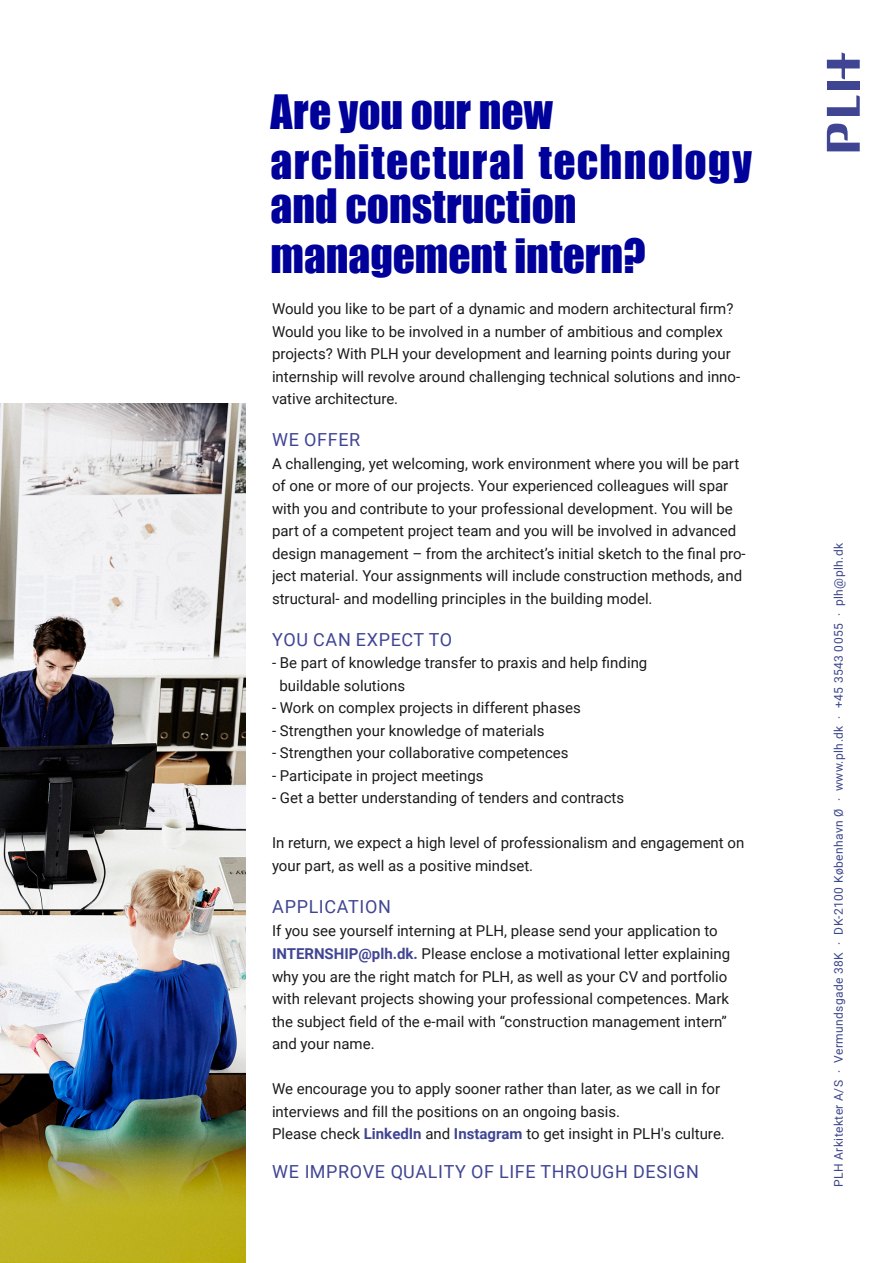
<style>
.page{position:relative;width:893px;height:1263px;background:#fff}
.page>*{position:absolute;margin:0;border:0;box-sizing:border-box;transform-origin:0 0}
.t1{font:43.5px/49.9px "Impact";letter-spacing:.03em;color:#00009a}
.t2{font:43.5px/49.9px "Impact";letter-spacing:.005em;color:#00009a}
.t3{font:18px "Roboto";letter-spacing:.035em;color:#2b3087}
.t4{font:15px/22.5px "Roboto";color:#000}
.t5{font:12px "Roboto";letter-spacing:.035em;color:#3d478c}
.s1{font-weight:700;color:#2b3087}
</style>
<div class="page">
<img style="left:0;top:403px;width:246px;height:860px">
<svg style="left:827px;top:95px;width:33px;height:21px"></svg>
<svg style="left:827px;top:124px;width:33px;height:27px"></svg>
<div style="left:827px;top:81px;width:33px;height:9px;background:#404593"></div>
<svg style="left:827px;top:52px;width:33px;height:27px"></svg>
<h1 class="t1" style="left:270px;top:86px;width:483px">Are you our new architectural technology</h1>
<h1 class="t2" style="left:270px;top:180px;width:377px">and construction management intern?</h1>
<p class="t4" style="left:272px;top:297px;width:470px">Would you like to be part of a dynamic and modern architectural firm?<br>Would you like to be involved in a number of ambitious and complex projects? With PLH your development and learning points during your internship will revolve around challenging technical solutions and inno&shy;vative architecture.</p>
<p class="t3" style="left:272px;top:427px;width:90px">WE OFFER</p>
<p class="t4" style="left:272px;top:451px;width:475px">A challenging, yet welcoming, work environment where you will be part of one or more of our projects. Your experienced colleagues will spar with you and contribute to your professional development. You will be part of a competent project team and you will be involved in advanced design management – from the architect’s initial sketch to the final pro&shy;ject material. Your assignments will include construction methods, and structural- and modelling principles in the building model.</p>
<p class="t3" style="left:272px;top:627px;width:181px">YOU CAN EXPECT TO</p>
<p class="t4" style="left:279px;top:651px;width:369px;text-indent:-7px">- Be part of knowledge transfer to praxis and help finding buildable solutions</p>
<p class="t4" style="left:272px;top:696px;width:310px">- Work on complex projects in different phases</p>
<p class="t4" style="left:272px;top:718px;width:274px">- Strengthen your knowledge of materials</p>
<p class="t4" style="left:272px;top:741px;width:298px">- Strengthen your collaborative competences</p>
<p class="t4" style="left:272px;top:763px;width:213px">- Participate in project meetings</p>
<p class="t4" style="left:272px;top:786px;width:354px">- Get a better understanding of tenders and contracts</p>
<p class="t4" style="left:272px;top:831px;width:474px">In return, we expect a high level of professionalism and engagement on your part, as well as a positive mindset.</p>
<p class="t3" style="left:272px;top:894px;width:120px">APPLICATION</p>
<p class="t4" style="left:272px;top:919px;width:460px">If you see yourself interning at PLH, please send your application to <span class="s1">INTERNSHIP@plh.dk.</span> Please enclose a motivational letter explaining why you are the right match for PLH, as well as your CV and portfolio with relevant projects showing your professional competences. Mark the subject field of the e-mail with “construction management intern” and your name.</p>
<p class="t4" style="left:272px;top:1077px;width:454px">We encourage you to apply sooner rather than later, as we call in for interviews and fill the positions on an ongoing basis.<br>Please check <span class="s1">LinkedIn</span> and <span class="s1">Instagram</span> to get insight in PLH's culture.</p>
<p class="t3" style="left:272px;top:1159px;width:428px">WE IMPROVE QUALITY OF LIFE THROUGH DESIGN</p>
<p class="t5" style="left:830px;top:1187px;width:645px;rotate:-90deg">PLH Arkitekter A/S . Vermundsgade 38K . DK-2100 København Ø . www.plh.dk . +45 3543 0055 . plh@plh.dk</p>
</div>
